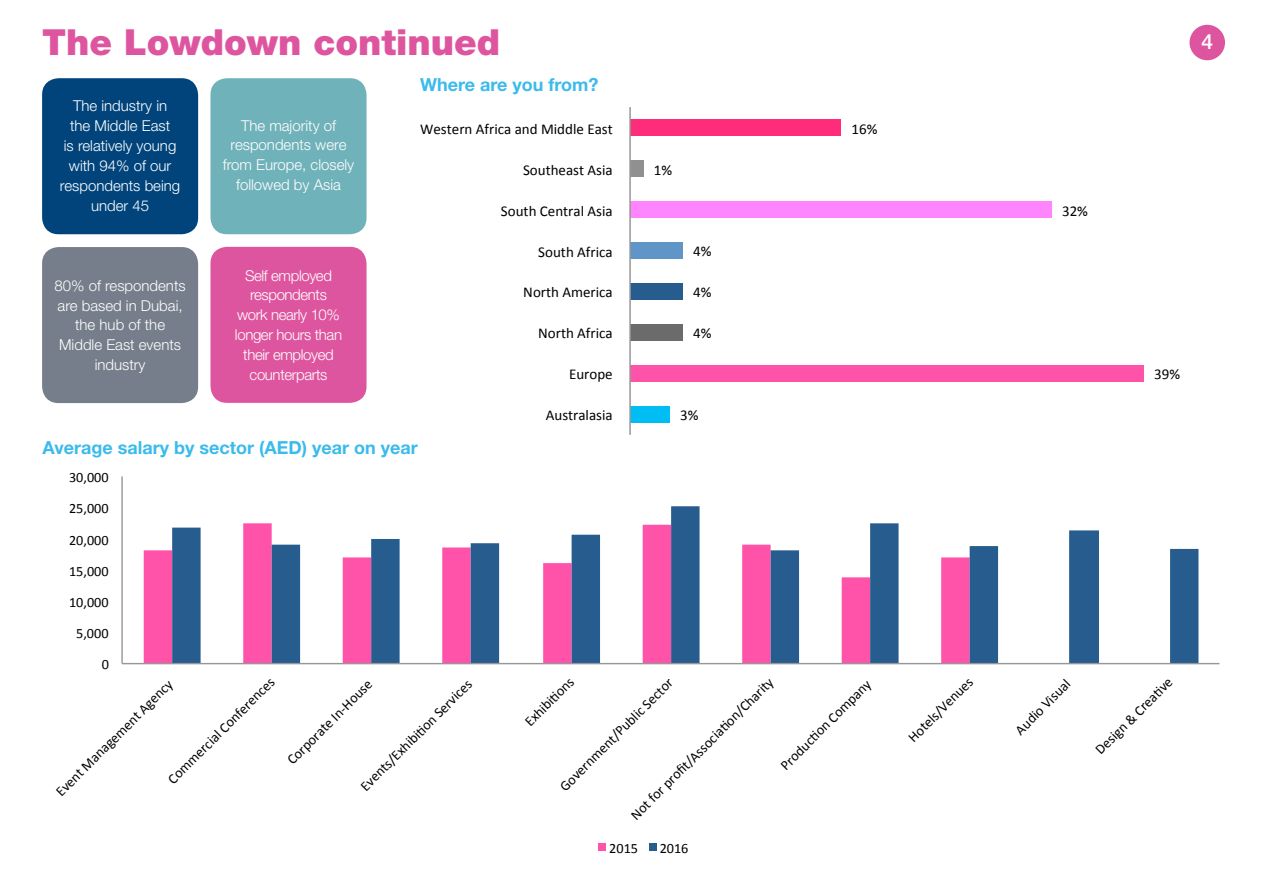
<style>
.page{position:relative;width:1263px;height:893px;background:#fff}
.page>*{position:absolute;margin:0;border:0;box-sizing:border-box;transform-origin:0 0}
.Graph_Title{font:900 36px "Helvetica Neue LT Std";color:#de559f}
.Table_body{font:500 21px "Helvetica Neue LT Std";color:#fff}
.t1{font:700 18px "Helvetica Neue LT Std";color:#3abbec}
.Highest{font:300 15px/20px "Helvetica Neue LT Std";color:#fff;text-align:center}
.t2{font:15px "Calibri";color:#000}
.Highest-2{font:300 15px/20px "Helvetica Neue LT Std";letter-spacing:-.025em;color:#fff;text-align:center}
.t3{font:14.25px "Calibri";color:#000}
</style>
<div class="page">
<div style="left:630px;top:406px;width:40px;height:17px;background:#00bdf3"></div>
<div style="left:630px;top:365px;width:514px;height:17px;background:#ff52a9"></div>
<div style="left:630px;top:324px;width:53px;height:17px;background:#6b6b6b"></div>
<div style="left:630px;top:283px;width:53px;height:17px;background:#275c8f"></div>
<div style="left:630px;top:201px;width:421px;height:17px;background:#ff85ff"></div>
<div style="left:630px;top:160px;width:13px;height:17px;background:#909090"></div>
<div style="left:630px;top:119px;width:211px;height:17px;background:#ff2c79"></div>
<div style="left:630px;top:242px;width:53px;height:17px;background:#6095c8"></div>
<hr style="left:629px;top:107px;width:2px;height:328px;background:#979797">
<div style="left:144px;top:550px;width:28px;height:113px;background:#ff52a9"></div>
<svg style="left:172px;top:506px;width:1026px;height:157px"></svg>
<hr style="left:121px;top:476px;width:2px;height:188px;background:#979797">
<hr style="left:122px;top:663px;width:1097px;height:1px;background:#979797">
<div style="left:598px;top:843px;width:8px;height:8px;background:#ff52a9"></div>
<div style="left:649px;top:843px;width:7px;height:8px;background:#275c8f"></div>
<div style="left:1189px;top:25px;width:36px;height:35px;background:#de559f;border-radius:50%"></div>
<div style="left:42px;top:78px;width:156px;height:156px;background:#00447b;border-radius:17px"></div>
<div style="left:210px;top:78px;width:156px;height:156px;background:#70b2ba;border-radius:17px"></div>
<div style="left:42px;top:247px;width:156px;height:156px;background:#757e8a;border-radius:17px"></div>
<div style="left:210px;top:247px;width:156px;height:156px;background:#de559f;border-radius:17px"></div>
<p class="Graph_Title" style="left:42px;top:20px;width:460px">The Lowdown continued</p>
<p class="Highest" style="left:60px;top:96px;width:122px">The industry in<br>the Middle East<br>is relatively young with 94% of our respondents being under 45</p>
<p class="Highest" style="left:223px;top:115px;width:133px">The majority of respondents were from Europe, closely followed by Asia</p>
<p class="Highest" style="left:55px;top:275px;width:133px">80% of respondents are based in Dubai, the hub of the<br>Middle East events industry</p>
<p class="Highest-2" style="left:235px;top:265px;width:109px">Self employed respondents work nearly 10% longer hours than their employed counterparts</p>
<p class="t1" style="left:420px;top:74px;width:180px">Where are you from?</p>
<p class="t2" style="left:420px;top:119px;width:194px">Western Africa and Middle East</p>
<p class="t2" style="left:523px;top:160px;width:91px">Southeast Asia</p>
<p class="t2" style="left:501px;top:201px;width:113px">South Central Asia</p>
<p class="t2" style="left:538px;top:242px;width:76px">South Africa</p>
<p class="t2" style="left:523px;top:283px;width:91px">North America</p>
<p class="t2" style="left:538px;top:324px;width:76px">North Africa</p>
<p class="t2" style="left:569px;top:365px;width:45px">Europe</p>
<p class="t2" style="left:546px;top:406px;width:68px">Australasia</p>
<p class="t1" style="left:43px;top:436px;width:377px">Average salary by sector (AED) year on year</p>
<p class="t3" style="left:69px;top:468px;width:41px">30,000</p>
<p class="t3" style="left:69px;top:500px;width:41px">25,000</p>
<p class="t3" style="left:69px;top:531px;width:41px">20,000</p>
<p class="t3" style="left:69px;top:562px;width:41px">15,000</p>
<p class="t3" style="left:69px;top:593px;width:41px">10,000</p>
<p class="t3" style="left:76px;top:624px;width:34px">5,000</p>
<p class="t3" style="left:102px;top:656px;width:9px">0</p>
<p class="t2" style="left:654px;top:160px;width:20px">1%</p>
<p class="t2" style="left:693px;top:242px;width:20px">4%</p>
<p class="t2" style="left:693px;top:283px;width:20px">4%</p>
<p class="t2" style="left:693px;top:324px;width:20px">4%</p>
<p class="t2" style="left:680px;top:406px;width:20px">3%</p>
<p class="t2" style="left:851px;top:119px;width:27px">16%</p>
<p class="t2" style="left:1062px;top:201px;width:27px">32%</p>
<p class="t2" style="left:1154px;top:365px;width:27px">39%</p>
<p class="t3" style="left:164px;top:775px;width:146px;rotate:-45deg">Commercial Conferences</p>
<p class="t3" style="left:283px;top:756px;width:115px;rotate:-45deg">Corporate In-House</p>
<p class="t3" style="left:627px;top:811px;width:196px;rotate:-45deg">Not for profi t/AssociaDon/Charity</p>
<p class="t3" style="left:776px;top:761px;width:123px;rotate:-45deg">ProducDon Company</p>
<p class="t3" style="left:904px;top:733px;width:87px;rotate:-45deg">Hotels/Venues</p>
<p class="t3" style="left:1011px;top:726px;width:73px;rotate:-45deg">Audio Visual</p>
<p class="t3" style="left:1091px;top:746px;width:104px;rotate:-45deg">Design &amp; CreaDve</p>
<p class="t3" style="left:609px;top:839px;width:30px">2015</p>
<p class="t3" style="left:660px;top:839px;width:30px">2016</p>
<p class="t3" style="left:356px;top:782px;width:153px;rotate:-45deg">Events/ExhibiDon Services</p>
<p class="t3" style="left:521px;top:717px;width:64px;rotate:-45deg">ExhibiDons</p>
<p class="t3" style="left:556px;top:782px;width:155px;rotate:-45deg">Government/Public Sector</p>
<p class="t3" style="left:52px;top:787px;width:160px;rotate:-45deg">Event Management Agency</p>
<p class="Table_body" style="left:1201px;top:29px;width:13px">4</p>
</div>
